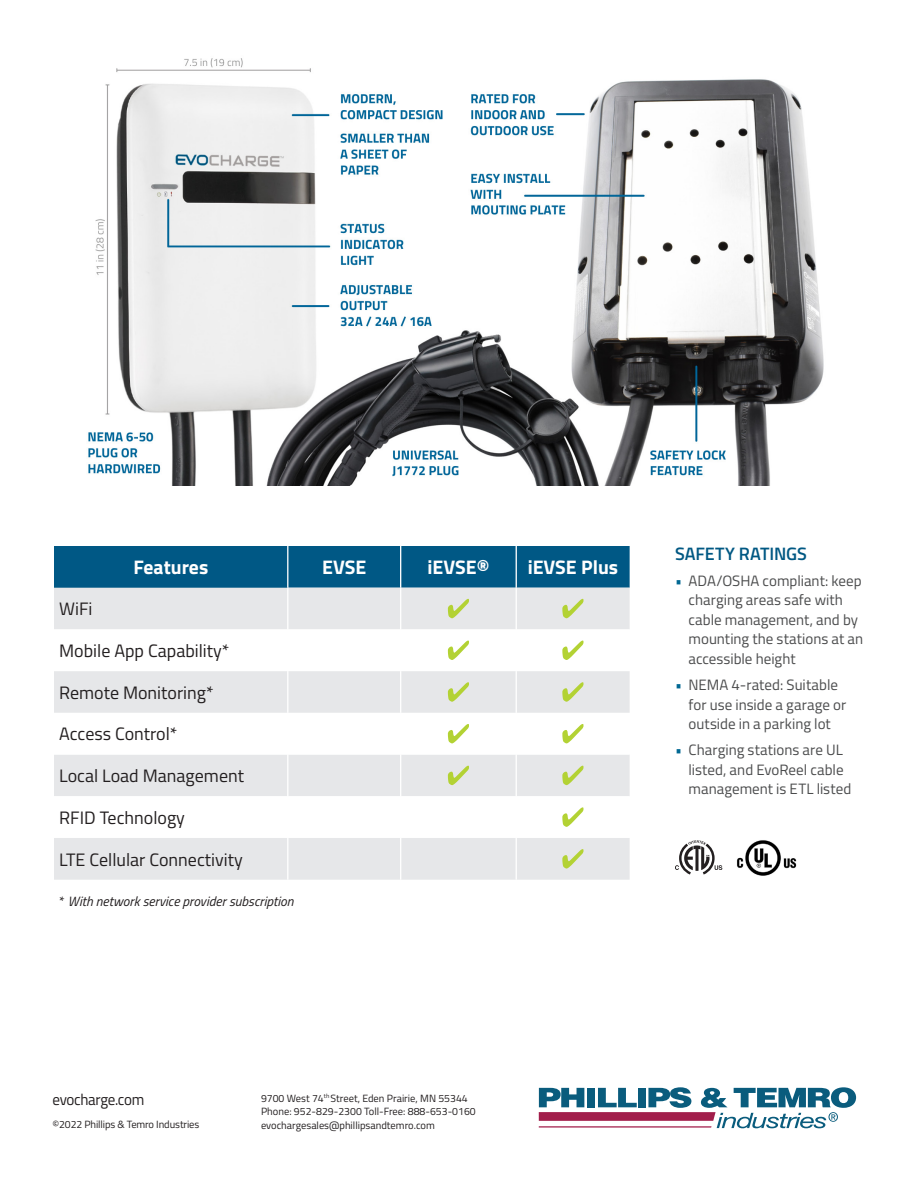
<style>
.page{position:relative;width:918px;height:1188px;background:#fff}
.page>*{position:absolute;margin:0;border:0;box-sizing:border-box;transform-origin:0 0}
.t1{font:700 19.65px "Titillium";color:#fff}
.t2{font:18px "Titillium";color:#231f20}
.t3{font:600 18px "Titillium";letter-spacing:-.005em;color:#005883}
.t4{font:15.75px "Titillium";letter-spacing:-.025em;color:#231f20;scale:.96 1}
.t5{font:15px/19.5px "Titillium";color:#4b4c4d}
.t6{font:italic 13.5px "Titillium";color:#231f20}
.t7{font:10.5px/13.5px "Titillium";color:#231f20}
.s1{font-style:normal}
.s2{color:#006893}
</style>
<div class="page">
<svg style="left:539px;top:1087px;width:317px;height:41px"></svg>
<hr style="left:539px;top:1126px;width:173px;height:2px;background:#a21e4b">
<img style="left:88px;top:58px;width:736px;height:428px">
<div style="left:54px;top:546px;width:234px;height:42px;background:#005885"></div>
<div style="left:288px;top:546px;width:342px;height:42px;background:#005885"></div>
<div style="left:54px;top:588px;width:576px;height:292px;background:#e6e7e9"></div>
<svg style="left:54px;top:629px;width:576px;height:209px"></svg>
<hr style="left:287px;top:546px;width:1px;height:42px;background:#fff">
<hr style="left:400px;top:546px;width:1px;height:42px;background:#fff">
<hr style="left:516px;top:546px;width:1px;height:42px;background:#fff">
<hr style="left:287px;top:588px;width:1px;height:41px;background:#fff">
<hr style="left:287px;top:629px;width:1px;height:42px;background:#fff">
<hr style="left:287px;top:671px;width:1px;height:42px;background:#fff">
<hr style="left:287px;top:713px;width:1px;height:42px;background:#fff">
<hr style="left:287px;top:755px;width:1px;height:41px;background:#fff">
<hr style="left:287px;top:796px;width:1px;height:42px;background:#fff">
<hr style="left:287px;top:838px;width:1px;height:42px;background:#fff">
<hr style="left:400px;top:588px;width:1px;height:41px;background:#fff">
<hr style="left:516px;top:588px;width:1px;height:41px;background:#fff">
<hr style="left:400px;top:629px;width:1px;height:42px;background:#fff">
<hr style="left:516px;top:629px;width:1px;height:42px;background:#fff">
<hr style="left:400px;top:671px;width:1px;height:42px;background:#fff">
<hr style="left:516px;top:671px;width:1px;height:42px;background:#fff">
<hr style="left:400px;top:713px;width:1px;height:42px;background:#fff">
<hr style="left:516px;top:713px;width:1px;height:42px;background:#fff">
<hr style="left:400px;top:755px;width:1px;height:41px;background:#fff">
<hr style="left:516px;top:755px;width:1px;height:41px;background:#fff">
<hr style="left:400px;top:796px;width:1px;height:42px;background:#fff">
<hr style="left:516px;top:796px;width:1px;height:42px;background:#fff">
<hr style="left:400px;top:838px;width:1px;height:42px;background:#fff">
<hr style="left:516px;top:838px;width:1px;height:42px;background:#fff">
<svg style="left:448px;top:599px;width:21px;height:19px"></svg>
<svg style="left:562px;top:599px;width:22px;height:19px"></svg>
<svg style="left:448px;top:641px;width:21px;height:19px"></svg>
<svg style="left:562px;top:641px;width:22px;height:19px"></svg>
<svg style="left:448px;top:682px;width:21px;height:20px"></svg>
<svg style="left:562px;top:682px;width:22px;height:20px"></svg>
<svg style="left:448px;top:724px;width:21px;height:19px"></svg>
<svg style="left:562px;top:724px;width:22px;height:19px"></svg>
<svg style="left:448px;top:766px;width:21px;height:19px"></svg>
<svg style="left:562px;top:766px;width:22px;height:19px"></svg>
<svg style="left:562px;top:807px;width:22px;height:20px"></svg>
<svg style="left:562px;top:849px;width:22px;height:20px"></svg>
<img style="left:737px;top:840px;width:60px;height:36px">
<svg style="left:675px;top:840px;width:47px;height:35px"></svg>
<p class="t1" style="left:134px;top:552px;width:76px">Features</p>
<p class="t1" style="left:322px;top:552px;width:46px">EVSE</p>
<p class="t1" style="left:428px;top:552px;width:63px">iEVSE®</p>
<p class="t1" style="left:528px;top:552px;width:92px">iEVSE Plus</p>
<p class="t2" style="left:59px;top:596px;width:35px">WiFi</p>
<p class="t2" style="left:59px;top:638px;width:172px">Mobile App Capability*</p>
<p class="t2" style="left:59px;top:679px;width:156px">Remote Monitoring*</p>
<p class="t2" style="left:59px;top:721px;width:120px">Access Control*</p>
<p class="t2" style="left:59px;top:763px;width:186px">Local Load Management</p>
<p class="t2" style="left:59px;top:804px;width:127px">RFID Technology</p>
<p class="t2" style="left:59px;top:846px;width:185px">LTE Cellular Connectivity</p>
<p class="t6" style="left:59px;top:891px;width:236px"><span class="s1">*</span> With network service provider subscription</p>
<p class="t3" style="left:675px;top:540px;width:133px">SAFETY RATINGS</p>
<p class="t5" style="left:688px;top:570px;width:176px;text-indent:-14px"><span class="s2">•</span> ADA/OSHA compliant: keep charging areas safe with cable management, and by mounting the stations at an accessible height</p>
<p class="t5" style="left:688px;top:674px;width:159px;text-indent:-14px"><span class="s2">•</span> NEMA 4-rated: Suitable for use inside a garage or outside in a parking lot</p>
<p class="t5" style="left:688px;top:740px;width:164px;text-indent:-14px"><span class="s2">•</span> Charging stations are UL listed, and EvoReel cable management is ETL listed</p>
<p class="t4" style="left:52px;top:1088px;width:97px">evocharge.com</p>
<p class="t7" style="left:52px;top:1117px;width:148px">©2022 Phillips &amp; Temro Industries</p>
<p class="t7" style="left:261px;top:1091px;width:216px">9700 West 74<sup>th</sup> Street, Eden Prairie, MN 55344<br>Phone: 952-829-2300 Toll-Free: 888-653-0160 evochargesales@phillipsandtemro.com</p>
</div>
